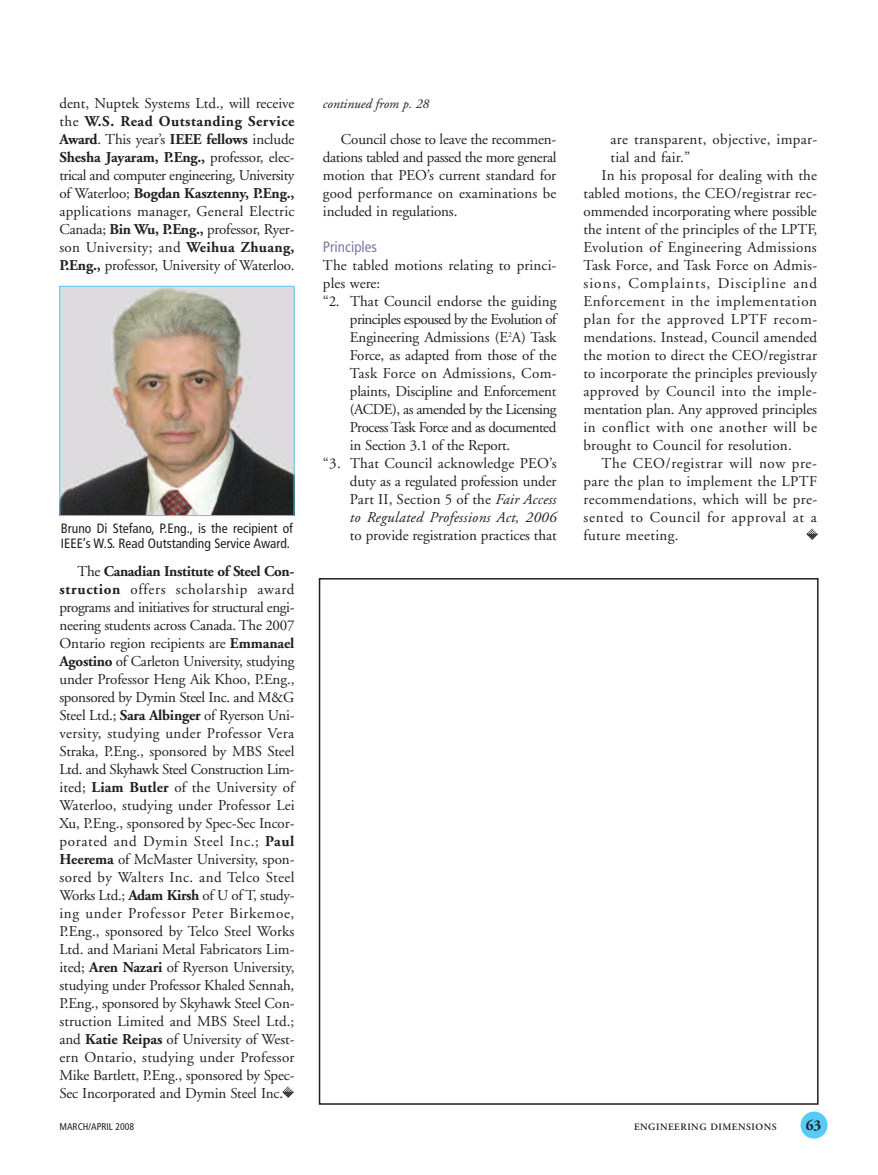
<style>
.page{position:relative;width:878px;height:1175px;background:#fff}
.page>*{position:absolute;margin:0;border:0;box-sizing:border-box;transform-origin:0 0}
.t1{font:15px/18px "Adobe Garamond";letter-spacing:.01em;color:#231f20;text-align:justify}
.t2{font:15px "Adobe Garamond";letter-spacing:.04em;color:#231f20}
.t3{font:15px "Adobe Garamond";letter-spacing:-.015em;color:#231f20}
.t4{font:15px "Adobe Garamond";letter-spacing:-.035em;color:#231f20}
.t5{font:15px "Adobe Garamond";letter-spacing:-.01em;color:#231f20}
.t6{font:15px "Adobe Garamond";letter-spacing:-.04em;color:#231f20}
.t7{font:italic 15px "Adobe Garamond";letter-spacing:.02em;color:#231f20}
.t8{font:15px "Adobe Garamond";letter-spacing:.065em;color:#231f20}
.t9{font:15px "Adobe Garamond";letter-spacing:.045em;color:#231f20}
.t10{font:15px "Adobe Garamond";letter-spacing:-.02em;color:#231f20}
.t11{font:condensed 15px "Frutiger";color:#7d7aa5}
.t12{font:700 15px "Adobe Garamond";color:#231f20}
.t13{font:condensed 13.5px/15px "Frutiger";color:#231f20}
.t14{font:italic 13.5px "Adobe Garamond";color:#231f20}
.t15{font:600 9.75px "Adobe Garamond";letter-spacing:.05em;color:#231f20}
.t16{font:condensed 9.75px "Frutiger";color:#231f20}
.s1{font-weight:700}
.s2{font-style:italic}
</style>
<div class="page">
<div style="left:800px;top:1111px;width:27px;height:27px;background:#56cbf5;border-radius:50%"></div>
<img style="left:61px;top:288px;width:231px;height:226px">
<div style="left:59px;top:286px;width:235px;height:230px;border:1px solid #56cbf5"></div>
<svg style="left:282px;top:1086px;width:12px;height:11px"></svg>
<div style="left:319px;top:578px;width:499px;height:526px;border:2px solid #231f20"></div>
<svg style="left:806px;top:528px;width:11px;height:12px"></svg>
<p class="t1" style="left:59px;top:96px;width:237px">dent, Nuptek Systems Ltd., will receive the <span class="s1">W.S. Read Outstanding Service Award</span>. This year’s <span class="s1">IEEE fellows</span> include <span class="s1">Shesha Jayaram, P.Eng.,</span> professor, elec&shy;trical and computer engineering, University of Waterloo; <span class="s1">Bogdan Kasztenny, P.Eng., </span>applications manager, General Electric Canada; <span class="s1">Bin Wu, P.Eng.,</span> professor, Ryer&shy;son University; and <span class="s1">Weihua Zhuang, P.Eng.,</span> professor, University of Waterloo.</p>
<p class="t13" style="left:61px;top:521px;width:233px">Bruno Di Stefano, P.Eng., is the recipient of<br>IEEE’s W.S. Read Outstanding Service Award.</p>
<p class="t14" style="left:323px;top:98px;width:108px">continued from p. 28</p>
<p class="t1" style="left:323px;top:132px;width:235px;text-indent:18px">Council chose to leave the recommen&shy;dations tabled and passed the more general motion that PEO’s current standard for good performance on examinations be included in regulations.</p>
<p class="t11" style="left:323px;top:241px;width:56px">Principles</p>
<p class="t1" style="left:323px;top:258px;width:235px">The tabled motions relating to princi-</p>
<p class="t1" style="left:323px;top:276px;width:59px">ples were:</p>
<p class="t1" style="left:323px;top:294px;width:235px">“2. That Council endorse the guiding</p>
<p class="t6" style="left:350px;top:313px;width:208px">principles espoused by the Evolution of</p>
<p class="t1" style="left:350px;top:330px;width:208px">Engineering Admissions (E<sup>2</sup>A) Task</p>
<p class="t3" style="left:350px;top:349px;width:208px">Force, as adapted from those of the</p>
<p class="t1" style="left:350px;top:366px;width:208px">Task Force on Admissions, Com-</p>
<p class="t3" style="left:350px;top:385px;width:208px">plaints, Discipline and Enforcement</p>
<p class="t4" style="left:350px;top:403px;width:208px">(ACDE), as amended by the Licensing</p>
<p class="t4" style="left:350px;top:421px;width:208px">Process Task Force and as documented</p>
<p class="t10" style="left:350px;top:439px;width:162px">in Section 3.1 of the Report.</p>
<p class="t1" style="left:323px;top:456px;width:235px">“3. That Council acknowledge PEO’s</p>
<p class="t1" style="left:350px;top:474px;width:208px">duty as a regulated profession under</p>
<p class="t1" style="left:350px;top:492px;width:208px">Part II, Section 5 of the <span class="s2">Fair Access</span></p>
<p class="t7" style="left:350px;top:511px;width:208px">to Regulated Professions Act, 2006</p>
<p class="t1" style="left:350px;top:528px;width:208px">to provide registration practices that</p>
<p class="t1" style="left:610px;top:132px;width:208px">are transparent, objective, impar-</p>
<p class="t1" style="left:610px;top:150px;width:81px">tial and fair.”</p>
<p class="t1" style="left:601px;top:168px;width:217px">In his proposal for dealing with the</p>
<p class="t1" style="left:583px;top:186px;width:235px">tabled motions, the CEO/registrar rec-</p>
<p class="t1" style="left:583px;top:204px;width:235px">ommended incorporating where possible</p>
<p class="t1" style="left:583px;top:222px;width:235px">the intent of the principles of the LPTF,</p>
<p class="t1" style="left:583px;top:240px;width:235px">Evolution of Engineering Admissions</p>
<p class="t1" style="left:583px;top:258px;width:235px">Task Force, and Task Force on Admis-</p>
<p class="t8" style="left:583px;top:277px;width:235px">sions, Complaints, Discipline and</p>
<p class="t2" style="left:583px;top:295px;width:235px">Enforcement in the implementation</p>
<p class="t2" style="left:583px;top:313px;width:235px">plan for the approved LPTF recom-</p>
<p class="t1" style="left:583px;top:330px;width:235px">mendations. Instead, Council amended</p>
<p class="t1" style="left:583px;top:348px;width:235px">the motion to direct the CEO/registrar</p>
<p class="t1" style="left:583px;top:366px;width:235px">to incorporate the principles previously</p>
<p class="t1" style="left:583px;top:384px;width:235px">approved by Council into the imple-</p>
<p class="t5" style="left:583px;top:403px;width:235px">mentation plan. Any approved principles</p>
<p class="t2" style="left:583px;top:421px;width:235px">in conflict with one another will be</p>
<p class="t1" style="left:583px;top:438px;width:210px">brought to Council for resolution.</p>
<p class="t2" style="left:601px;top:457px;width:217px">The CEO/registrar will now pre-</p>
<p class="t1" style="left:583px;top:474px;width:235px">pare the plan to implement the LPTF</p>
<p class="t1" style="left:583px;top:492px;width:235px">recommendations, which will be pre-</p>
<p class="t9" style="left:583px;top:511px;width:235px">sented to Council for approval at a</p>
<p class="t1" style="left:583px;top:528px;width:97px">future meeting.</p>
<p class="t1" style="left:59px;top:564px;width:237px;text-indent:18px">The <span class="s1">Canadian Institute of Steel Con&shy;struction</span> offers scholarship award programs and initiatives for structural engi&shy;neering students across Canada. The 2007<br>Ontario region recipients are <span class="s1">Emmanael Agostino</span> of Carleton University, studying under Professor Heng Aik Khoo, P.Eng., sponsored by Dymin Steel Inc. and M&amp;G Steel Ltd.; <span class="s1">Sara Albinger</span> of Ryerson Uni&shy;versity, studying under Professor Vera Straka, P.Eng., sponsored by MBS Steel Ltd. and Skyhawk Steel Construction Lim&shy;ited; <span class="s1">Liam Butler</span> of the University of Waterloo, studying under Professor Lei Xu, P.Eng., sponsored by Spec-Sec Incor&shy;porated and Dymin Steel Inc.; <span class="s1">Paul Heerema</span> of McMaster University, spon&shy;sored by Walters Inc. and Telco Steel Works Ltd.; <span class="s1">Adam Kirsh</span> of U of T, study&shy;ing under Professor Peter Birkemoe, P.Eng., sponsored by Telco Steel Works Ltd. and Mariani Metal Fabricators Lim&shy;ited; <span class="s1">Aren Nazari</span> of Ryerson University, studying under Professor Khaled Sennah, P.Eng., sponsored by Skyhawk Steel Con&shy;struction Limited and MBS Steel Ltd.; and <span class="s1">Katie Reipas</span> of University of West&shy;ern Ontario, studying under Professor Mike Bartlett, P.Eng., sponsored by Spec-Sec Incorporated and Dymin Steel Inc.</p>
<p class="t16" style="left:59px;top:1122px;width:76px">MARCH/APRIL 2008</p>
<p class="t15" style="left:634px;top:1122px;width:144px">ENGINEERING DIMENSIONS</p>
<p class="t12" style="left:805px;top:1118px;width:17px">63</p>
</div>
